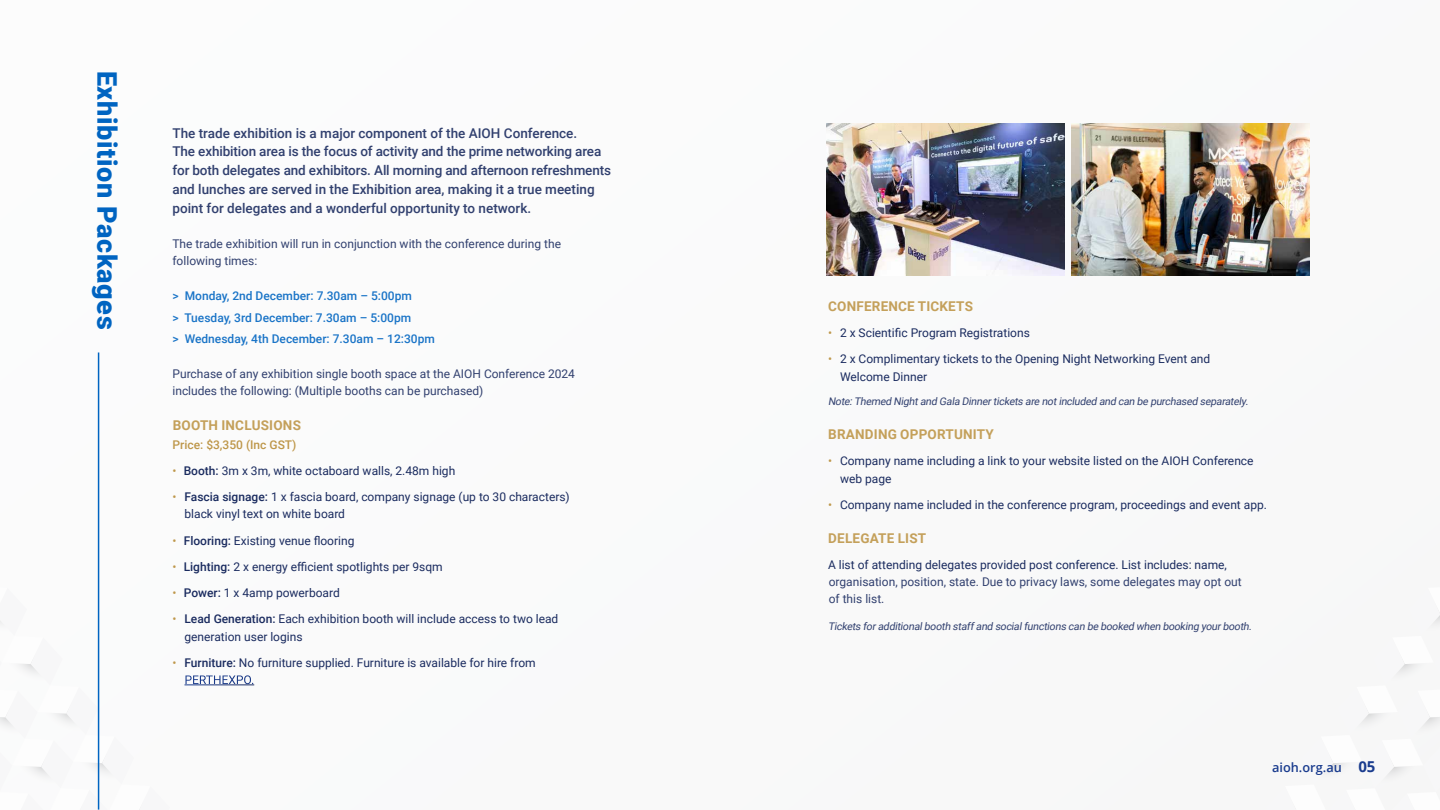
<style>
.page{position:relative;width:1440px;height:810px;background:#fafafa}
.page>*{position:absolute;margin:0;border:0;box-sizing:border-box;transform-origin:0 0}
.t1{font:900 27px "Roboto";letter-spacing:.025em;color:#0064c1}
.t2{font:500 13.5px/18.8px "Roboto";color:#31406f}
.t3{font:700 13.5px "Roboto";letter-spacing:.015em;color:#c4a05a}
.t4{font:600 12.75px "Open Sans";color:#1a3c8e}
.t5{font:12px/17.2px "Roboto";color:#1a2b5f}
.t6{font:12px/17.2px "Roboto";color:#31406f}
.t7{font:500 12px/21.8px "Roboto";color:#1a74c7}
.t8{font:500 12px "Roboto";color:#be974a}
.t9{font:italic 10.5px "Roboto";color:#31406f}
.s1{color:#be974a}
.s2{font-weight:500}
.s3{color:#fff}
.s4{font-weight:700;font-size:15px}
</style>
<div class="page">
<svg style="left:1325px;top:615px;width:115px;height:162px"></svg>
<svg style="left:0;top:588px;width:109px;height:222px"></svg>
<hr style="left:98px;top:352px;width:1px;height:458px;background:#0064c1">
<hr style="left:184px;top:685px;width:70px;height:1px;background:#fff">
<img style="left:826px;top:123px;width:239px;height:153px">
<img style="left:1071px;top:123px;width:239px;height:153px">
<h1 class="t1" style="left:126px;top:70px;width:261px;rotate:90deg">Exhibition Packages</h1>
<p class="t2" style="left:172px;top:123px;width:440px">The trade exhibition is a major component of the AIOH Conference.<br>The exhibition area is the focus of activity and the prime networking area for both delegates and exhibitors. All morning and afternoon refreshments and lunches are served in the Exhibition area, making it a true meeting point for delegates and a wonderful opportunity to network.</p>
<p class="t6" style="left:172px;top:235px;width:390px">The trade exhibition will run in conjunction with the conference during the following times:</p>
<p class="t7" style="left:172px;top:284px;width:264px">&gt; Monday, 2nd December: 7.30am – 5:00pm<br>&gt; Tuesday, 3rd December: 7.30am – 5:00pm<br>&gt; Wednesday, 4th December: 7.30am – 12:30pm</p>
<p class="t6" style="left:172px;top:365px;width:404px">Purchase of any exhibition single booth space at the AIOH Conference 2024 includes the following: (Multiple booths can be purchased)</p>
<p class="t3" style="left:173px;top:415px;width:130px">BOOTH INCLUSIONS</p>
<p class="t8" style="left:172px;top:436px;width:125px">Price: $3,350 (Inc GST)</p>
<p class="t5" style="left:172px;top:461px;width:284px"><span class="s1">•</span> <span class="s2">Booth:</span> 3m x 3m, white octaboard walls, 2.48m high</p>
<p class="t5" style="left:185px;top:488px;width:387px;text-indent:-12px"><span class="s1">•</span> <span class="s2">Fascia signage:</span> 1 x fascia board, company signage (up to 30 characters) black vinyl text on white board</p>
<p class="t5" style="left:173px;top:531px;width:183px"><span class="s1">•</span> <span class="s2">Flooring:</span> Existing venue flooring</p>
<p class="t5" style="left:173px;top:557px;width:272px"><span class="s1">•</span> <span class="s2">Lighting:</span> 2 x energy efficient spotlights per 9sqm</p>
<p class="t5" style="left:173px;top:584px;width:169px"><span class="s1">•</span> <span class="s2">Power:</span> 1 x 4amp powerboard</p>
<p class="t5" style="left:185px;top:610px;width:375px;text-indent:-12px"><span class="s1">•</span> <span class="s2">Lead Generation:</span> Each exhibition booth will include access to two lead generation user logins</p>
<p class="t5" style="left:185px;top:653px;width:353px;text-indent:-12px"><span class="s1">•</span> <span class="s2">Furniture:</span> No furniture supplied. Furniture is available for hire from<br><span class="s3">PERTHEXPO.</span></p>
<p class="t3" style="left:828px;top:297px;width:146px">CONFERENCE TICKETS</p>
<p class="t5" style="left:828px;top:324px;width:203px"><span class="s1">•</span> 2 x Scientific Program Registrations</p>
<p class="t5" style="left:840px;top:350px;width:372px;text-indent:-12px"><span class="s1">•</span> 2 x Complimentary tickets to the Opening Night Networking Event and<br>Welcome Dinner</p>
<p class="t9" style="left:828px;top:394px;width:424px">Note:Themed Nightand Gala Dinnertickets are notincluded and can be purchased separately.</p>
<p class="t3" style="left:828px;top:425px;width:167px">BRANDING OPPORTUNITY</p>
<p class="t5" style="left:840px;top:452px;width:415px;text-indent:-12px"><span class="s1">•</span> Company name including a link to your website listed on the AIOH Conference web page</p>
<p class="t5" style="left:828px;top:496px;width:441px"><span class="s1">•</span> Company name included in the conference program, proceedings and event app.</p>
<p class="t3" style="left:828px;top:529px;width:99px">DELEGATE LIST</p>
<p class="t5" style="left:828px;top:556px;width:401px">A list of attending delegates provided post conference. List includes: name,</p>
<p class="t6" style="left:829px;top:573px;width:414px">organisation, position, state. Due to privacy laws, some delegates may opt out of this list.</p>
<p class="t9" style="left:828px;top:619px;width:427px">Tickets foradditionalbooth staffand socialfunctions can be booked when booking yourbooth.</p>
<p class="t4" style="left:1272px;top:759px;width:105px">aioh.org.au <span class="s4">05</span></p>
</div>
